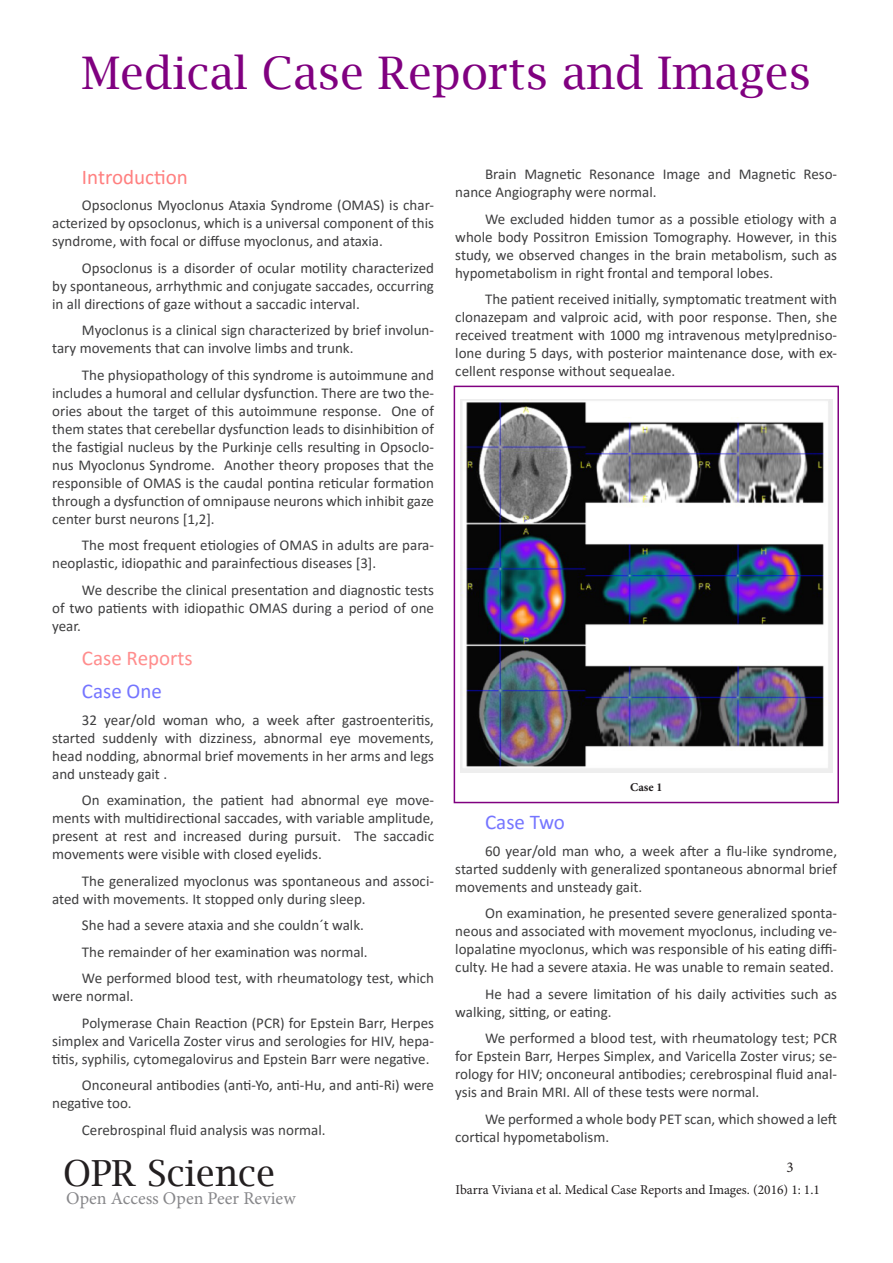
<style>
.page{position:relative;width:893px;height:1263px;background:#fff}
.page>*{position:absolute;margin:0;border:0;box-sizing:border-box;transform-origin:0 0}
.t1{font:45px "Lucida Bright";color:#800080}
.t2{font:36px "Lucida Bright";color:#231f20}
.t3{font:21px "Calibri";color:#7575ff}
.t4{font:21px "Calibri";color:#ff8080}
.t5{font:21px "Calibri";color:#ff8d8d}
.t6{font:18px "Minion Pro";color:#87878a}
.t7{font:15px/18px "Calibri";color:#3e3e3f;text-align:justify}
.t8{font:15px "Minion Pro";color:#231f20}
.t9{font:13.5px "Minion Pro";color:#231f20}
.t10{font:700 12px "Minion Pro";color:#231f20}
</style>
<div class="page">
<div style="left:454px;top:386px;width:385px;height:417px;border:2px solid #800080"></div>
<img style="left:461px;top:399px;width:372px;height:373px">
<h1 class="t1" style="left:81px;top:47px;width:731px">Medical Case Reports and Images</h1>
<p class="t4" style="left:82px;top:162px;width:107px">Introduction</p>
<p class="t7" style="left:52px;top:196px;width:383px;text-indent:30px">Opsoclonus Myoclonus Ataxia Syndrome (OMAS) is char&shy;acterized by opsoclonus, which is a universal component of this syndrome, with focal or diffuse myoclonus, and ataxia.</p>
<p class="t7" style="left:52px;top:258px;width:383px;text-indent:30px">Opsoclonus is a disorder of ocular motility characterized by spontaneous, arrhythmic and conjugate saccades, occurring in all directions of gaze without a saccadic interval.</p>
<p class="t7" style="left:52px;top:321px;width:383px;text-indent:30px">Myoclonus is a clinical sign characterized by brief involun&shy;tary movements that can involve limbs and trunk.</p>
<p class="t7" style="left:52px;top:365px;width:383px;text-indent:30px">The physiopathology of this syndrome is autoimmune and includes a humoral and cellular dysfunction. There are two the&shy;ories about the target of this autoimmune response. One of them states that cerebellar dysfunction leads to disinhibition of the fastigial nucleus by the Purkinje cells resulting in Opsoclo&shy;nus Myoclonus Syndrome. Another theory proposes that the responsible of OMAS is the caudal pontina reticular formation through a dysfunction of omnipause neurons which inhibit gaze center burst neurons [1,2].</p>
<p class="t7" style="left:52px;top:536px;width:383px;text-indent:30px">The most frequent etiologies of OMAS in adults are para&shy;neoplastic, idiopathic and parainfectious diseases [3].</p>
<p class="t7" style="left:52px;top:580px;width:383px;text-indent:30px">We describe the clinical presentation and diagnostic tests of two patients with idiopathic OMAS during a period of one year.</p>
<p class="t5" style="left:82px;top:643px;width:112px">Case Reports</p>
<p class="t3" style="left:82px;top:677px;width:82px">Case One</p>
<p class="t7" style="left:52px;top:710px;width:383px;text-indent:30px">32 year/old woman who, a week after gastroenteritis, started suddenly with dizziness, abnormal eye movements, head nodding, abnormal brief movements in her arms and legs and unsteady gait .</p>
<p class="t7" style="left:52px;top:791px;width:383px;text-indent:30px">On examination, the patient had abnormal eye move&shy;ments with multidirectional saccades, with variable amplitude, present at rest and increased during pursuit. The saccadic movements were visible with closed eyelids.</p>
<p class="t7" style="left:52px;top:871px;width:383px;text-indent:30px">The generalized myoclonus was spontaneous and associ&shy;ated with movements. It stopped only during sleep.</p>
<p class="t7" style="left:82px;top:916px;width:283px">She had a severe ataxia and she couldn´t walk.</p>
<p class="t7" style="left:82px;top:942px;width:287px">The remainder of her examination was normal.</p>
<p class="t7" style="left:52px;top:969px;width:383px;text-indent:30px">We performed blood test, with rheumatology test, which were normal.</p>
<p class="t7" style="left:52px;top:1013px;width:383px;text-indent:30px">Polymerase Chain Reaction (PCR) for Epstein Barr, Herpes simplex and Varicella Zoster virus and serologies for HIV, hepa&shy;titis, syphilis, cytomegalovirus and Epstein Barr were negative.</p>
<p class="t7" style="left:52px;top:1076px;width:383px;text-indent:30px">Onconeural antibodies (anti-Yo, anti-Hu, and anti-Ri) were negative too.</p>
<p class="t7" style="left:82px;top:1120px;width:245px">Cerebrospinal fluid analysis was normal.</p>
<h2 class="t2" style="left:63px;top:1153px;width:214px">OPR Science</h2>
<p class="t6" style="left:66px;top:1186px;width:231px">Open Access Open Peer Review</p>
<p class="t7" style="left:455px;top:165px;width:383px;text-indent:30px">Brain Magnetic Resonance Image and Magnetic Reso&shy;nance Angiography were normal.</p>
<p class="t7" style="left:455px;top:209px;width:383px;text-indent:30px">We excluded hidden tumor as a possible etiology with a whole body Possitron Emission Tomography. However, in this study, we observed changes in the brain metabolism, such as hypometabolism in right frontal and temporal lobes.</p>
<p class="t7" style="left:455px;top:290px;width:383px;text-indent:30px">The patient received initially, symptomatic treatment with clonazepam and valproic acid, with poor response. Then, she received treatment with 1000 mg intravenous metylpredniso&shy;lone during 5 days, with posterior maintenance dose, with ex&shy;cellent response without sequealae.</p>
<p class="t10" style="left:630px;top:779px;width:34px">Case 1</p>
<p class="t3" style="left:485px;top:808px;width:81px">Case Two</p>
<p class="t7" style="left:455px;top:841px;width:383px;text-indent:30px">60 year/old man who, a week after a flu-like syndrome, started suddenly with generalized spontaneous abnormal brief movements and unsteady gait.</p>
<p class="t7" style="left:455px;top:904px;width:383px;text-indent:30px">On examination, he presented severe generalized sponta&shy;neous and associated with movement myoclonus, including ve&shy;lopalatine myoclonus, which was responsible of his eating diffi&shy;culty. He had a severe ataxia. He was unable to remain seated.</p>
<p class="t7" style="left:455px;top:984px;width:383px;text-indent:30px">He had a severe limitation of his daily activities such as walking, sitting, or eating.</p>
<p class="t7" style="left:455px;top:1029px;width:383px;text-indent:30px">We performed a blood test, with rheumatology test; PCR for Epstein Barr, Herpes Simplex, and Varicella Zoster virus; se&shy;rology for HIV; onconeural antibodies; cerebrospinal fluid anal&shy;ysis and Brain MRI. All of these tests were normal.</p>
<p class="t7" style="left:455px;top:1109px;width:383px;text-indent:30px">We performed a whole body PET scan, which showed a left cortical hypometabolism.</p>
<p class="t8" style="left:786px;top:1157px;width:9px">3</p>
<p class="t9" style="left:455px;top:1180px;width:366px">Ibarra Viviana et al. Medical Case Reports and Images. (2016) 1: 1.1</p>
</div>
